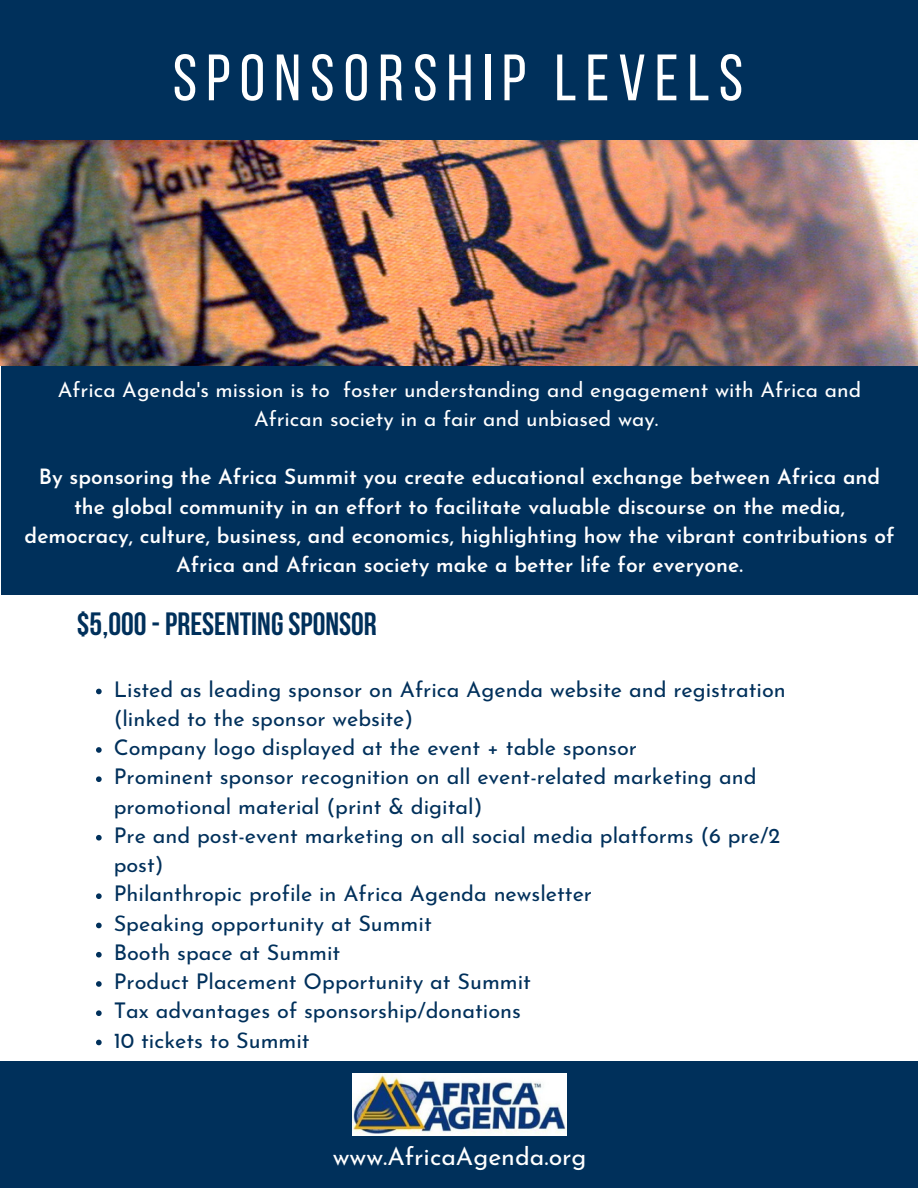
<style>
.page{position:relative;width:918px;height:1188px;background:#fff}
.page>*{position:absolute;margin:0;border:0;box-sizing:border-box;transform-origin:0 0}
.t1{font:65.4px "Bebas Neue";letter-spacing:.14em;color:#fff}
.t2{font:700 32.1px "Bebas Neue";color:#00305b}
.t3{font:24.9px "Josefin Sans";color:#fff}
.t4{font:21.6px/29.2px "Josefin Sans";color:#00305b}
.t5{font:600 21px/29.2px "Josefin Sans";color:#fff;text-align:center}
.t6{font:21px/29.2px "Josefin Sans";color:#fff;text-align:center}
</style>
<div class="page">
<div style="left:0;top:0;width:918px;height:148px;background:#00305b"></div>
<svg style="left:96px;top:689px;width:6px;height:5px"></svg>
<svg style="left:96px;top:747px;width:6px;height:6px"></svg>
<svg style="left:96px;top:776px;width:6px;height:6px"></svg>
<svg style="left:96px;top:835px;width:6px;height:6px"></svg>
<svg style="left:96px;top:893px;width:6px;height:6px"></svg>
<svg style="left:96px;top:923px;width:6px;height:5px"></svg>
<svg style="left:96px;top:952px;width:6px;height:6px"></svg>
<svg style="left:96px;top:981px;width:6px;height:6px"></svg>
<svg style="left:96px;top:1010px;width:6px;height:6px"></svg>
<svg style="left:96px;top:1040px;width:6px;height:5px"></svg>
<div style="left:0;top:1062px;width:918px;height:126px;background:#00305b"></div>
<img style="left:353px;top:1074px;width:214px;height:62px">
<img style="left:0;top:141px;width:918px;height:225px">
<div style="left:1px;top:366px;width:917px;height:228px;background:#00305b"></div>
<h1 class="t1" style="left:173px;top:51px;width:572px">SPONSORSHIP LEVELS</h1>
<p class="t6" style="left:58px;top:377px;width:805px">Africa Agenda's mission is to foster understanding and engagement with Africa and<br>African society in a fair and unbiased way.</p>
<p class="t5" style="left:25px;top:465px;width:871px">By sponsoring the Africa Summit you create educational exchange between Africa and the global community in an effort to facilitate valuable discourse on the media, democracy, culture, business, and economics, highlighting how the vibrant contributions of Africa and African society make a better life for everyone.</p>
<h2 class="t2" style="left:77px;top:611px;width:301px">$5,000 - PRESENTING SPONSOR</h2>
<p class="t4" style="left:114px;top:677px;width:674px">Listed as leading sponsor on Africa Agenda website and registration (linked to the sponsor website)<br>Company logo displayed at the event + table sponsor<br>Prominent sponsor recognition on all event-related marketing and promotional material (print &amp; digital)<br>Pre and post-event marketing on all social media platforms (6 pre/2 post)<br>Philanthropic profile in Africa Agenda newsletter<br>Speaking opportunity at Summit<br>Booth space at Summit<br>Product Placement Opportunity at Summit<br>Tax advantages of sponsorship/donations<br>10 tickets to Summit</p>
<p class="t3" style="left:333px;top:1146px;width:255px">www.AfricaAgenda.org</p>
</div>
